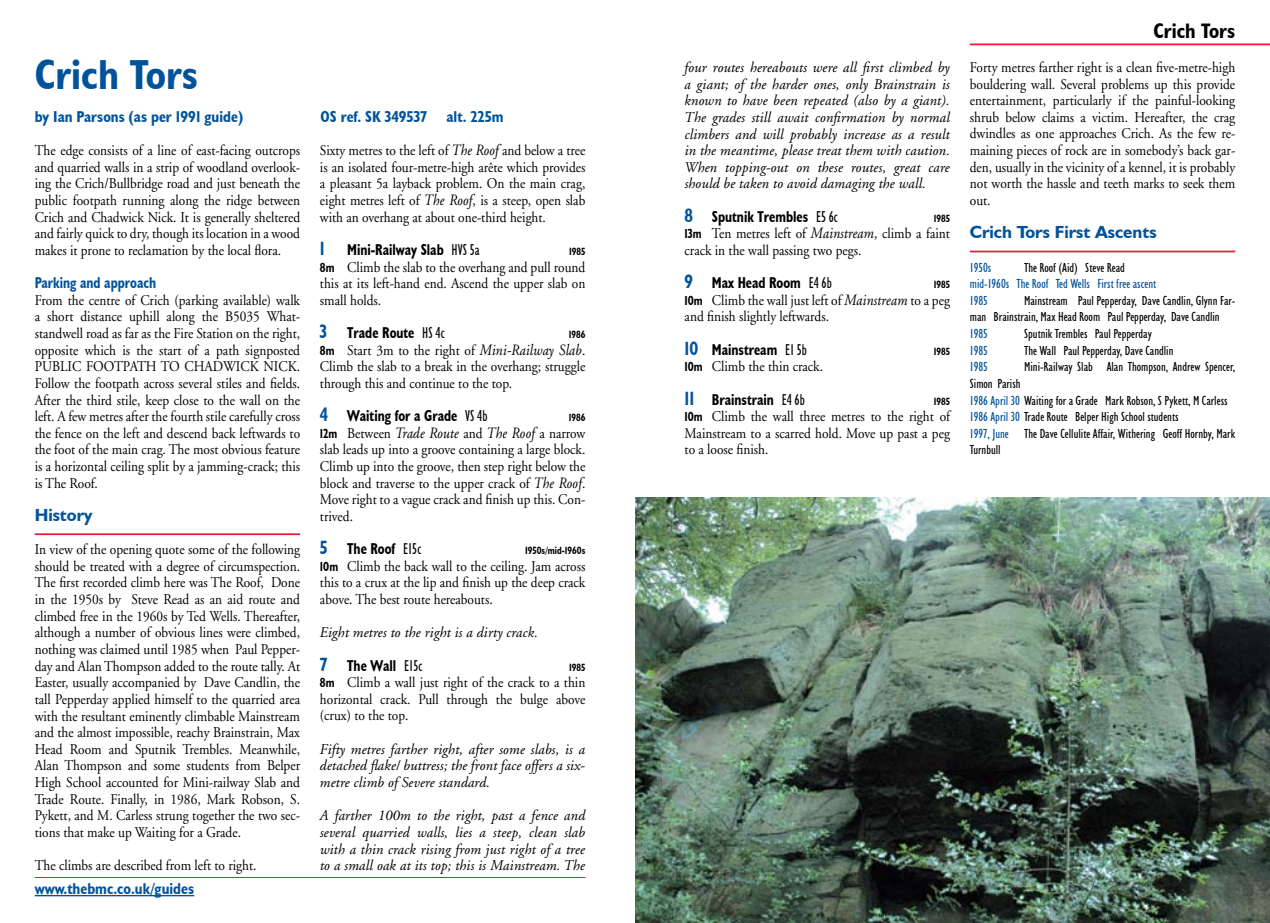
<style>
.page{position:relative;width:1270px;height:923px;background:#fff}
.page>*{position:absolute;margin:0;border:0;box-sizing:border-box;transform-origin:0 0}
.t1{font:700 condensed 42px "Humanist 521 BT";color:#00539b}
.t2{font:700 condensed 21px "Humanist 521 BT";color:#000}
.t3{font:700 17.5px "Humanist 521 BT";color:#00539b}
.t4{font:700 condensed 15.75px "Humanist 521 BT";color:#000;scale:.9 1}
.t5{font:700 condensed 15.75px "Humanist 521 BT";color:#00539b}
.t6{font:700 condensed 15.75px "Humanist 521 BT";color:#00539b;scale:.9 1}
.t7{font:14.88px/16.6px "Adobe Garamond";color:#000;text-align:justify;scale:.9 1}
.t8{font:italic 14.88px/16.6px "Adobe Garamond";color:#000}
.t9{font:condensed 13.12px/16.6px "Humanist 521 BT";color:#000}
.t10{font:condensed 13.12px/16.6px "Humanist 521 BT";color:#00539b}
.t11{font:700 condensed 10.5px "Humanist 521 BT";color:#000;scale:.9 1}
.s1{font-style:italic;font-size:15.75px}
.s2{font-size:19.25px;color:#00539b}
.s3{font-weight:400}
.s4{font-family:"Humanist 521 BT";font-weight:700;font-stretch:condensed;font-size:13.12px}
.s5{color:#00539b}
</style>
<div class="page">
<hr style="left:35px;top:877px;width:550px;height:1px;background:#ed1a39">
<hr style="left:970px;top:43px;width:300px;height:2px;background:#ed1a39">
<hr style="left:35px;top:895px;width:159px;height:1px;background:#00539b">
<hr style="left:35px;top:533px;width:265px;height:2px;background:#ed1a39">
<hr style="left:970px;top:251px;width:265px;height:1px;background:#ed1a39">
<img style="left:635px;top:497px;width:635px;height:426px">
<h1 class="t1" style="left:35px;top:48px;width:165px">Crich Tors</h1>
<p class="t5" style="left:35px;top:107px;width:210px">by Ian Parsons (as per 1991 guide)</p>
<p class="t5" style="left:321px;top:107px;width:185px">OS ref. SK 349537 alt. 225m</p>
<p class="t7" style="left:35px;top:142px;width:296px">The edge consists of a line of east-facing outcrops and quarried walls in a strip of woodland overlook&shy;ing the Crich/Bullbridge road and just beneath the public footpath running along the ridge between Crich and Chadwick Nick. It is generally sheltered and fairly quick to dry, though its location in a wood makes it prone to reclamation by the local flora.</p>
<p class="t6" style="left:35px;top:273px;width:136px">Parking and approach</p>
<p class="t7" style="left:35px;top:292px;width:296px">From the centre of Crich (parking available) walk a short distance uphill along the B5035 What&shy;standwell road as far as the Fire Station on the right, opposite which is the start of a path signposted PUBLIC FOOTPATH TO CHADWICK NICK.<br>Follow the footpath across several stiles and fields.<br>After the third stile, keep close to the wall on the left. A few metres after the fourth stile carefully cross the fence on the left and descend back leftwards to the foot of the main crag. The most obvious feature is a horizontal ceiling split by a jamming-crack; this is The Roof.</p>
<p class="t3" style="left:35px;top:504px;width:59px">History</p>
<p class="t7" style="left:35px;top:541px;width:296px">In view of the opening quote some of the following should be treated with a degree of circumspection.<br>The first recorded climb here was The Roof, Done in the 1950s by Steve Read as an aid route and climbed free in the 1960s by Ted Wells. Thereafter, although a number of obvious lines were climbed, nothing was claimed until 1985 when Paul Pepper&shy;day and Alan Thompson added to the route tally. At Easter, usually accompanied by Dave Candlin, the tall Pepperday applied himself to the quarried area with the resultant eminently climbable Mainstream and the almost impossible, reachy Brainstrain, Max Head Room and Sputnik Trembles. Meanwhile, Alan Thompson and some students from Belper High School accounted for Mini-railway Slab and Trade Route. Finally, in 1986, Mark Robson, S.<br>Pykett, and M. Carless strung together the two sec&shy;tions that make up Waiting for a Grade.</p>
<p class="t7" style="left:35px;top:857px;width:248px">The climbs are described from left to right.</p>
<p class="t5" style="left:35px;top:878px;width:161px">www.thebmc.co.uk/guides</p>
<p class="t7" style="left:320px;top:143px;width:296px">Sixty metres to the left of <span class="s1">The Roof</span> and below a tree is an isolated four-metre-high arête which provides a pleasant 5a layback problem. On the main crag, eight metres left of <span class="s1">The Roof</span>, is a steep, open slab with an overhang at about one-third height.</p>
<p class="t4" style="left:320px;top:240px;width:179px"><span class="s2">1</span> Mini-Railway Slab <span class="s3">HVS 5a</span></p>
<p class="t11" style="left:569px;top:245px;width:20px">1985</p>
<p class="t7" style="left:320px;top:259px;width:296px"><span class="s4">8m</span> Climb the slab to the overhang and pull round this at its left-hand end. Ascend the upper slab on small holds.</p>
<p class="t4" style="left:320px;top:323px;width:140px"><span class="s2">3</span> Trade Route <span class="s3">HS 4c</span></p>
<p class="t11" style="left:569px;top:328px;width:20px">1986</p>
<p class="t7" style="left:320px;top:342px;width:296px"><span class="s4">8m</span> Start 3m to the right of <span class="s1">Mini-Railway Slab</span>.<br>Climb the slab to a break in the overhang; struggle through this and continue to the top.</p>
<p class="t4" style="left:320px;top:406px;width:188px"><span class="s2">4</span> Waiting for a Grade <span class="s3">VS 4b</span></p>
<p class="t11" style="left:569px;top:411px;width:20px">1986</p>
<p class="t7" style="left:320px;top:425px;width:296px"><span class="s4">12m</span> Between <span class="s1">Trade Route</span> and <span class="s1">The Roof</span> a narrow slab leads up into a groove containing a large block.<br>Climb up into the groove, then step right below the block and traverse to the upper crack of <span class="s1">The Roof</span>.<br>Move right to a vague crack and finish up this. Con&shy;trived.</p>
<p class="t4" style="left:320px;top:539px;width:114px"><span class="s2">5</span> The Roof <span class="s3">E15c</span></p>
<p class="t11" style="left:525px;top:544px;width:68px">1950s/mid-1960s</p>
<p class="t7" style="left:320px;top:558px;width:296px"><span class="s4">10m</span> Climb the back wall to the ceiling. Jam across this to a crux at the lip and finish up the deep crack above. The best route hereabouts.</p>
<p class="t8" style="left:320px;top:625px;width:222px">Eight metres to the right is a dirty crack.</p>
<p class="t4" style="left:320px;top:655px;width:115px"><span class="s2">7</span> The Wall <span class="s3">E15c</span></p>
<p class="t11" style="left:569px;top:660px;width:20px">1985</p>
<p class="t7" style="left:320px;top:674px;width:296px"><span class="s4">8m</span> Climb a wall just right of the crack to a thin horizontal crack. Pull through the bulge above (crux) to the top.</p>
<p class="t8" style="left:320px;top:741px;width:269px;text-align:justify">Fifty metres farther right, after some slabs, is a detached flake/ buttress; the front face offers a six&shy;metre climb ofSevere standard.</p>
<p class="t8" style="left:320px;top:807px;width:269px">A farther 100m to the right, past a fence and several quarried walls, lies a steep, clean slab with a thin crack rising from just right ofa tree to a small oak at its top; this is Mainstream. The</p>
<p class="t8" style="left:685px;top:59px;width:269px">four routes hereabouts were all first climbed by a giant; ofthe harder ones, only Brainstrain is known to have been repeated (also by a giant).<br>The grades still await confirmation by normal climbers and will probably increase as a result in the meantime, please treat them with caution.<br>When topping-out on these routes, great care should be taken to avoid damaging the wall.</p>
<p class="t4" style="left:685px;top:206px;width:172px"><span class="s2">8</span> Sputnik Trembles <span class="s3">E5 6c</span></p>
<p class="t11" style="left:934px;top:211px;width:20px">1985</p>
<p class="t7" style="left:685px;top:226px;width:296px"><span class="s4">13m</span> Ten metres left of <span class="s1">Mainstream</span>, climb a faint crack in the wall passing two pegs.</p>
<p class="t4" style="left:685px;top:273px;width:165px"><span class="s2">9</span> Max Head Room <span class="s3">E4 6b</span></p>
<p class="t11" style="left:934px;top:278px;width:20px">1985</p>
<p class="t7" style="left:685px;top:292px;width:296px"><span class="s4">10m</span> Climb the wall just left of <span class="s1">Mainstream</span> to a peg and finish slightly leftwards.</p>
<p class="t4" style="left:685px;top:339px;width:138px"><span class="s2">10</span> Mainstream <span class="s3">E1 5b</span></p>
<p class="t11" style="left:934px;top:344px;width:20px">1985</p>
<p class="t7" style="left:685px;top:359px;width:155px"><span class="s4">10m</span> Climb the thin crack.</p>
<p class="t4" style="left:685px;top:389px;width:135px"><span class="s2">11</span> Brainstrain <span class="s3">E4 6b</span></p>
<p class="t11" style="left:934px;top:394px;width:20px">1985</p>
<p class="t7" style="left:685px;top:408px;width:296px"><span class="s4">10m</span> Climb the wall three metres to the right of Mainstream to a scarred hold. Move up past a peg to a loose finish.</p>
<h2 class="t2" style="left:1153px;top:18px;width:83px">Crich Tors</h2>
<p class="t7" style="left:970px;top:59px;width:296px">Forty metres farther right is a clean five-metre-high bouldering wall. Several problems up this provide entertainment, particularly if the painful-looking shrub below claims a victim. Hereafter, the crag dwindles as one approaches Crich. As the few re&shy;maining pieces of rock are in somebody’s back gar&shy;den, usually in the vicinity of a kennel, it is probably not worth the hassle and teeth marks to seek them out.</p>
<p class="t3" style="left:970px;top:221px;width:188px">Crich Tors First Ascents</p>
<p class="t10" style="left:970px;top:259px;width:23px">1950s</p>
<p class="t9" style="left:1024px;top:259px;width:102px">The Roof (Aid) Steve Read</p>
<p class="t10" style="left:970px;top:275px;width:188px">mid-1960s The Roof Ted Wells First free ascent<br>1985</p>
<p class="t9" style="left:970px;top:292px;width:267px;text-indent:54px">Mainstream Paul Pepperday, Dave Candlin, Glynn Far&shy;man Brainstrain, Max Head Room Paul Pepperday, Dave Candlin</p>
<p class="t10" style="left:970px;top:325px;width:20px">1985</p>
<p class="t9" style="left:1024px;top:325px;width:129px">Sputnik Trembles Paul Pepperday</p>
<p class="t10" style="left:970px;top:342px;width:20px">1985</p>
<p class="t9" style="left:1024px;top:342px;width:151px">The Wall Paul Pepperday, Dave Candlin</p>
<p class="t10" style="left:970px;top:358px;width:20px">1985</p>
<p class="t9" style="left:1024px;top:358px;width:213px">Mini-Railway Slab Alan Thompson, Andrew Spencer,</p>
<p class="t9" style="left:970px;top:375px;width:267px">Simon Parish<br><span class="s5">1986 April 30</span> Waiting for a Grade Mark Robson, S Pykett, M Carless <span class="s5">1986 April 30</span> Trade Route Belper High School students<br><span class="s5">1997, June</span> The Dave Cellulite Affair, Withering Geoff Hornby, Mark Turnbull</p>
</div>
